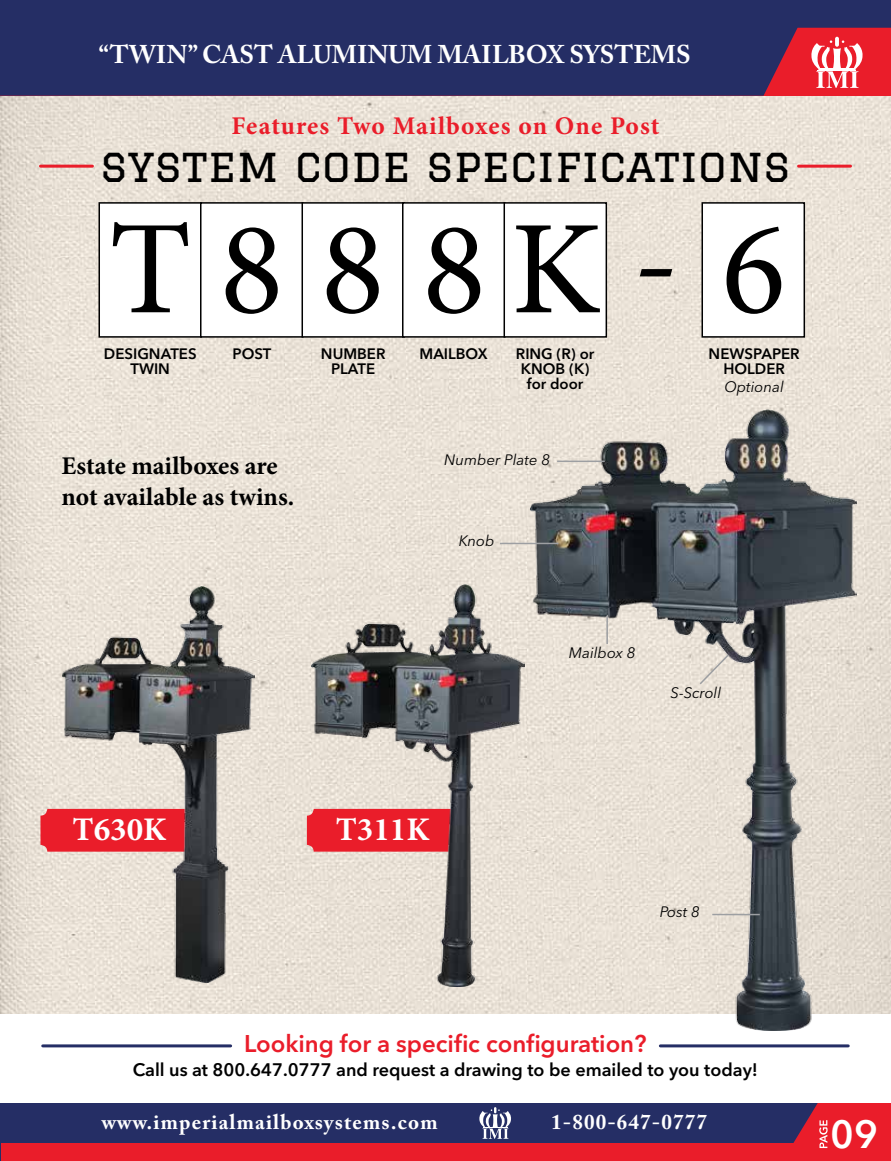
<style>
.page{position:relative;width:891px;height:1161px;background:#fff}
.page>*{position:absolute;margin:0;border:0;box-sizing:border-box;transform-origin:0 0}
.t1{font:133.5px "Minion Pro";letter-spacing:.245em;color:#000}
.t2{font:45px "Graduate";color:#000}
.t3{font:600 39px "Avenir Next LT Pro";color:#fff}
.t4{font:700 33px "Minion Pro";color:#fff}
.t5{font:700 25.5px/30.6px "Minion Pro";color:#000}
.t6{font:700 25.5px "Adobe Caslon Pro";color:#fff}
.t7{font:700 25.5px "Minion Pro";letter-spacing:.04em;color:#ea1d2a}
.t8{font:600 24px "Avenir Next LT Pro";color:#ea1d2a}
.t9{font:700 21px "Adobe Caslon Pro";letter-spacing:.055em;color:#fff}
.t10{font:600 18px "Avenir Next LT Pro";color:#000}
.t11{font:600 15px/15px "Avenir Next LT Pro";color:#000;text-align:center}
.t12{font:italic 15px "Avenir Next LT Pro";color:#000}
</style>
<div class="page">
<img style="left:0;top:96px;width:891px;height:918px">
<svg style="left:0;top:0;width:891px;height:96px;fill:#252e65"></svg>
<svg style="left:810px;top:40px;width:54px;height:48px"></svg>
<div style="left:0;top:1102px;width:891px;height:59px;background:#252e65"></div>
<div style="left:0;top:1143px;width:891px;height:18px;background:#ea1d2a"></div>
<svg style="left:479px;top:1107px;width:32px;height:32px"></svg>
<hr style="left:0;top:1102px;width:1px;height:59px;background:#252e65">
<div style="left:40px;top:809px;width:172px;height:43px;background:#ea1d2a;border-radius:7px"></div>
<svg style="left:307px;top:809px;width:157px;height:43px"></svg>
<svg style="left:777px;top:1102px;width:114px;height:47px"></svg>
<hr style="left:40px;top:165px;width:52px;height:3px;background:#ea1d2a">
<hr style="left:799px;top:165px;width:52px;height:3px;background:#ea1d2a">
<div style="left:99px;top:203px;width:102px;height:134px;background:#fff"></div>
<div style="left:99px;top:202px;width:103px;height:136px;border:2px solid #000"></div>
<div style="left:201px;top:203px;width:102px;height:134px;background:#fff"></div>
<div style="left:200px;top:202px;width:104px;height:136px;border:2px solid #000"></div>
<div style="left:302px;top:203px;width:102px;height:134px;background:#fff"></div>
<div style="left:302px;top:202px;width:103px;height:136px;border:2px solid #000"></div>
<div style="left:403px;top:203px;width:102px;height:134px;background:#fff"></div>
<div style="left:402px;top:202px;width:104px;height:136px;border:2px solid #000"></div>
<div style="left:702px;top:203px;width:102px;height:134px;background:#fff"></div>
<div style="left:702px;top:202px;width:103px;height:136px;border:2px solid #000"></div>
<svg style="left:640px;top:269px;width:32px;height:7px"></svg>
<div style="left:504px;top:203px;width:102px;height:134px;background:#fff"></div>
<div style="left:504px;top:202px;width:103px;height:136px;border:2px solid #000"></div>
<hr style="left:43px;top:1044px;width:188px;height:3px;background:#252e65">
<hr style="left:660px;top:1044px;width:188px;height:3px;background:#252e65">
<img style="left:531px;top:410px;width:326px;height:620px">
<hr style="left:712px;top:914px;width:48px;height:1px;background:#9d9fa2">
<svg style="left:698px;top:653px;width:32px;height:33px"></svg>
<hr style="left:557px;top:461px;width:48px;height:1px;background:#9d9fa2">
<hr style="left:500px;top:543px;width:58px;height:1px;background:#9d9fa2">
<hr style="left:606px;top:616px;width:2px;height:28px;background:#9d9fa2">
<img style="left:312px;top:584px;width:213px;height:403px">
<img style="left:62px;top:587px;width:192px;height:395px">
<h3 class="t6" style="left:99px;top:39px;width:594px">“TWIN” CAST ALUMINUM MAILBOX SYSTEMS</h3>
<h3 class="t7" style="left:231px;top:108px;width:430px">Features Two Mailboxes on One Post</h3>
<h2 class="t2" style="left:100px;top:139px;width:692px">SYSTEM CODE SPECIFICATIONS</h2>
<h1 class="t1" style="left:109px;top:180px;width:493px">T888K</h1>
<h1 class="t1" style="left:722px;top:180px;width:66px">6</h1>
<p class="t11" style="left:104px;top:346px;width:94px">DESIGNATES<br>TWIN</p>
<p class="t11" style="left:233px;top:346px;width:40px">POST</p>
<p class="t11" style="left:321px;top:346px;width:66px">NUMBER<br>PLATE</p>
<p class="t11" style="left:420px;top:346px;width:70px">MAILBOX</p>
<p class="t11" style="left:709px;top:346px;width:93px">NEWSPAPER<br>HOLDER</p>
<p class="t12" style="left:724px;top:377px;width:61px">Optional</p>
<p class="t11" style="left:516px;top:346px;width:80px">RING (R) or<br>KNOB (K) for door</p>
<h3 class="t5" style="left:62px;top:451px;width:234px">Estate mailboxes are not available as twins.</h3>
<p class="t12" style="left:444px;top:451px;width:107px">Number Plate 8</p>
<p class="t12" style="left:459px;top:532px;width:37px">Knob</p>
<p class="t12" style="left:569px;top:643px;width:68px">Mailbox 8</p>
<p class="t12" style="left:671px;top:684px;width:52px">S-Scroll</p>
<h3 class="t4" style="left:73px;top:806px;width:95px">T630K</h3>
<h3 class="t4" style="left:336px;top:806px;width:95px">T311K</h3>
<p class="t12" style="left:660px;top:903px;width:42px">Post 8</p>
<h3 class="t8" style="left:244px;top:1029px;width:404px">Looking for a specific configuration?</h3>
<p class="t10" style="left:133px;top:1059px;width:627px">Call us at 800.647.0777 and request a drawing to be emailed to you today!</p>
<h3 class="t9" style="left:102px;top:1109px;width:337px">www.imperialmailboxsystems.com</h3>
<h3 class="t9" style="left:551px;top:1109px;width:157px">1-800-647-0777</h3>
<h3 class="t3" style="left:830px;top:1110px;width:49px">09</h3>
</div>
